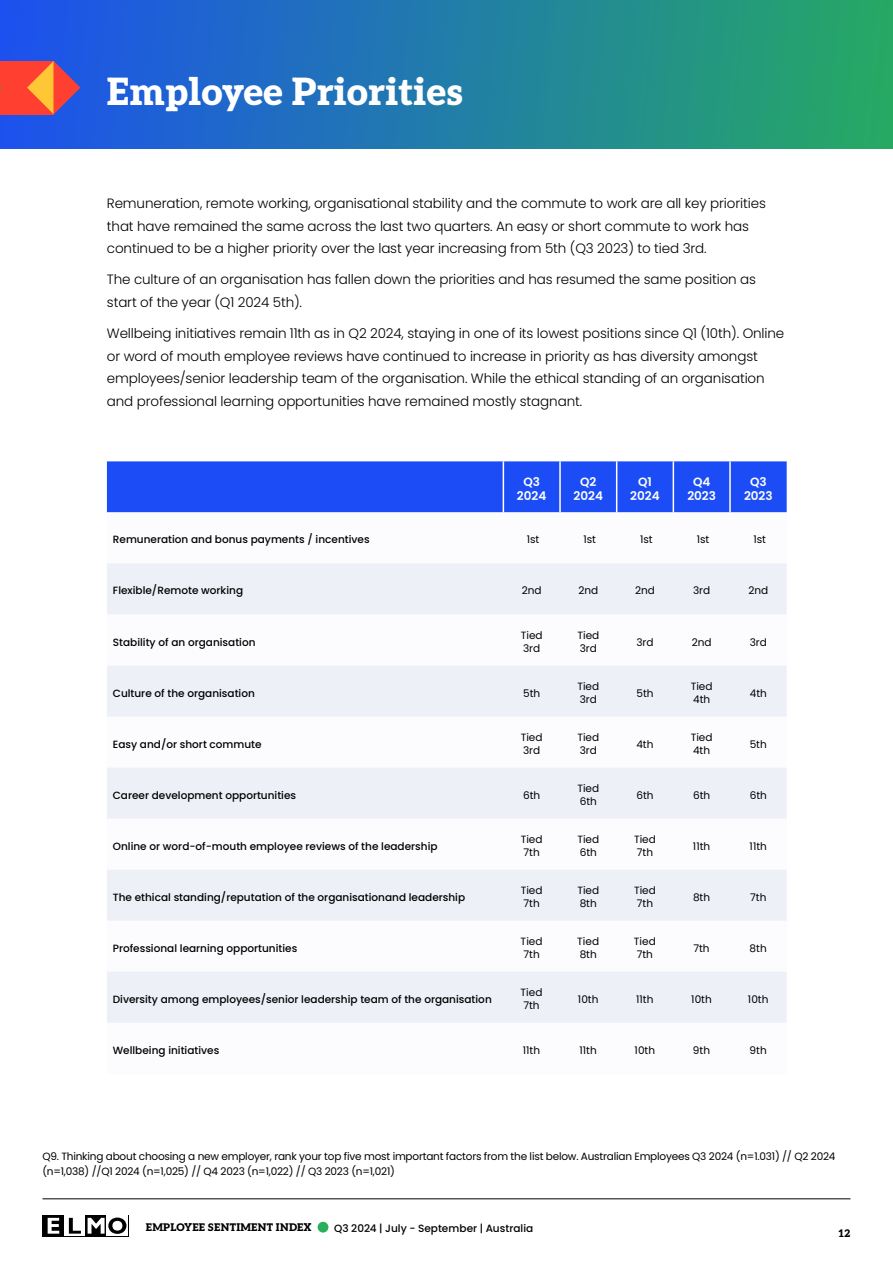
<style>
.page{position:relative;width:893px;height:1263px;background:#fff}
.page>*{position:absolute;margin:0;border:0;box-sizing:border-box;transform-origin:0 0}
.t1{font:900 37.5px "Aleo";color:#fff}
.t2{font:300 13.5px/22.5px "Poppins";letter-spacing:-.01em;color:#000}
.t3{font:600 12px/14.4px "Poppins";color:#fff;text-align:center}
.t4{font:500 10.5px "Poppins";color:#000}
.t5{font:10.5px/12.6px "Poppins";color:#000}
.t6{font:10.5px/15px "Poppins";letter-spacing:-.02em;color:#000}
.t7{font:900 10.5px "Aleo";letter-spacing:.025em;color:#000}
</style>
<div class="page">
<div style="left:0;top:0;width:893px;height:149px;background:linear-gradient(to right,#1e50ee,#26aa63)"></div>
<div style="left:0;top:61px;width:54px;height:53px;background:#ff4031"></div>
<svg style="left:27px;top:61px;width:53px;height:53px"></svg>
<div style="left:107px;top:461px;width:680px;height:51px;background:#1c4cf6"></div>
<svg style="left:107px;top:563px;width:680px;height:460px;fill:#eef0f8"></svg>
<hr style="left:503px;top:461px;width:1px;height:51px;background:#fff">
<hr style="left:559px;top:461px;width:2px;height:51px;background:#fff">
<hr style="left:616px;top:461px;width:1px;height:51px;background:#fff">
<hr style="left:673px;top:461px;width:1px;height:51px;background:#fff">
<hr style="left:729px;top:461px;width:2px;height:51px;background:#fff">
<div style="left:318px;top:1222px;width:10px;height:10px;background:#27af5a;border-radius:50%"></div>
<hr style="left:43px;top:1198px;width:807px;height:1px;background:#000">
<svg style="left:43px;top:1215px;width:86px;height:22px"></svg>
<div style="left:107px;top:1215px;width:21px;height:21px;background:#fff"></div>
<svg style="left:64px;top:1215px;width:21px;height:21px"></svg>
<svg style="left:69px;top:1218px;width:12px;height:15px"></svg>
<svg style="left:48px;top:1218px;width:11px;height:15px"></svg>
<svg style="left:88px;top:1217px;width:38px;height:17px"></svg>
<h1 class="t1" style="left:107px;top:60px;width:358px">Employee Priorities</h1>
<p class="t2" style="left:107px;top:193px;width:660px">Remuneration, remote working, organisational stability and the commute to work are all key priorities that have remained the same across the last two quarters. An easy or short commute to work has continued to be a higher priority over the last year increasing from 5th (Q3 2023) to tied 3rd.</p>
<p class="t2" style="left:107px;top:269px;width:651px">The culture of an organisation has fallen down the priorities and has resumed the same position as start of the year (Q1 2024 5th).</p>
<p class="t2" style="left:107px;top:322px;width:679px">Wellbeing initiatives remain 11th as in Q2 2024, staying in one of its lowest positions since Q1 (10th). Online or word of mouth employee reviews have continued to increase in priority as has diversity amongst employees/senior leadership team of the organisation. While the ethical standing of an organisation and professional learning opportunities have remained mostly stagnant.</p>
<p class="t3" style="left:517px;top:475px;width:31px">Q3<br>2024</p>
<p class="t3" style="left:574px;top:475px;width:31px">Q2<br>2024</p>
<p class="t3" style="left:630px;top:475px;width:31px">Q1<br>2024</p>
<p class="t3" style="left:687px;top:475px;width:30px">Q4<br>2023</p>
<p class="t3" style="left:744px;top:475px;width:30px">Q3<br>2023</p>
<p class="t4" style="left:113px;top:534px;width:258px">Remuneration and bonus payments / incentives</p>
<p class="t5" style="left:527px;top:533px;width:14px">1st</p>
<p class="t5" style="left:583px;top:533px;width:14px">1st</p>
<p class="t5" style="left:640px;top:533px;width:14px">1st</p>
<p class="t5" style="left:697px;top:533px;width:14px">1st</p>
<p class="t5" style="left:753px;top:533px;width:14px">1st</p>
<p class="t4" style="left:113px;top:585px;width:132px">Flexible/Remote working</p>
<p class="t5" style="left:522px;top:584px;width:21px">2nd</p>
<p class="t5" style="left:578px;top:584px;width:21px">2nd</p>
<p class="t5" style="left:635px;top:584px;width:21px">2nd</p>
<p class="t5" style="left:693px;top:584px;width:19px">3rd</p>
<p class="t5" style="left:748px;top:584px;width:21px">2nd</p>
<p class="t4" style="left:113px;top:636px;width:144px">Stability of an organisation</p>
<p class="t5" style="left:521px;top:629px;width:23px">Tied<br>3rd</p>
<p class="t5" style="left:577px;top:629px;width:23px">Tied<br>3rd</p>
<p class="t5" style="left:636px;top:636px;width:19px">3rd</p>
<p class="t5" style="left:692px;top:636px;width:21px">2nd</p>
<p class="t5" style="left:750px;top:636px;width:19px">3rd</p>
<p class="t4" style="left:113px;top:687px;width:143px">Culture of the organisation</p>
<p class="t5" style="left:523px;top:687px;width:19px">5th</p>
<p class="t5" style="left:577px;top:680px;width:23px">Tied<br>3rd</p>
<p class="t5" style="left:636px;top:687px;width:19px">5th</p>
<p class="t5" style="left:691px;top:680px;width:23px">Tied<br>4th</p>
<p class="t5" style="left:750px;top:687px;width:19px">4th</p>
<p class="t4" style="left:113px;top:738px;width:150px">Easy and/or short commute</p>
<p class="t5" style="left:521px;top:731px;width:23px">Tied<br>3rd</p>
<p class="t5" style="left:577px;top:731px;width:23px">Tied<br>3rd</p>
<p class="t5" style="left:636px;top:738px;width:19px">4th</p>
<p class="t5" style="left:691px;top:731px;width:23px">Tied<br>4th</p>
<p class="t5" style="left:750px;top:738px;width:19px">5th</p>
<p class="t4" style="left:113px;top:789px;width:185px">Career development opportunities</p>
<p class="t5" style="left:523px;top:789px;width:19px">6th</p>
<p class="t5" style="left:577px;top:782px;width:23px">Tied<br>6th</p>
<p class="t5" style="left:636px;top:789px;width:19px">6th</p>
<p class="t5" style="left:693px;top:789px;width:19px">6th</p>
<p class="t5" style="left:750px;top:789px;width:19px">6th</p>
<p class="t4" style="left:113px;top:840px;width:326px">Online or word-of-mouth employee reviews of the leadership</p>
<p class="t5" style="left:521px;top:833px;width:23px">Tied<br>7th</p>
<p class="t5" style="left:577px;top:833px;width:23px">Tied<br>6th</p>
<p class="t5" style="left:634px;top:833px;width:23px">Tied<br>7th</p>
<p class="t5" style="left:693px;top:840px;width:19px">11th</p>
<p class="t5" style="left:750px;top:840px;width:19px">11th</p>
<p class="t4" style="left:113px;top:891px;width:354px">The ethical standing/reputation of the organisationand leadership</p>
<p class="t5" style="left:521px;top:884px;width:23px">Tied<br>7th</p>
<p class="t5" style="left:577px;top:884px;width:23px">Tied<br>8th</p>
<p class="t5" style="left:634px;top:884px;width:23px">Tied<br>7th</p>
<p class="t5" style="left:693px;top:891px;width:19px">8th</p>
<p class="t5" style="left:750px;top:891px;width:18px">7th</p>
<p class="t4" style="left:113px;top:942px;width:186px">Professional learning opportunities</p>
<p class="t5" style="left:521px;top:935px;width:23px">Tied<br>7th</p>
<p class="t5" style="left:577px;top:935px;width:23px">Tied<br>8th</p>
<p class="t5" style="left:634px;top:935px;width:23px">Tied<br>7th</p>
<p class="t5" style="left:693px;top:942px;width:18px">7th</p>
<p class="t5" style="left:750px;top:942px;width:19px">8th</p>
<p class="t4" style="left:113px;top:993px;width:380px">Diversity among employees/senior leadership team of the organisation</p>
<p class="t5" style="left:521px;top:986px;width:23px">Tied<br>7th</p>
<p class="t5" style="left:578px;top:993px;width:22px">10th</p>
<p class="t5" style="left:636px;top:993px;width:19px">11th</p>
<p class="t5" style="left:691px;top:993px;width:22px">10th</p>
<p class="t5" style="left:748px;top:993px;width:22px">10th</p>
<p class="t4" style="left:113px;top:1044px;width:108px">Wellbeing initiatives</p>
<p class="t5" style="left:523px;top:1044px;width:19px">11th</p>
<p class="t5" style="left:580px;top:1044px;width:19px">11th</p>
<p class="t5" style="left:635px;top:1044px;width:22px">10th</p>
<p class="t5" style="left:693px;top:1044px;width:19px">9th</p>
<p class="t5" style="left:750px;top:1044px;width:19px">9th</p>
<p class="t6" style="left:42px;top:1148px;width:795px">Q9. Thinking about choosing a new employer, rank your top five most important factors from the list below. Australian Employees Q3 2024 (n=1.031) // Q2 2024 (n=1,038) //Q1 2024 (n=1,025) // Q4 2023 (n=1,022) // Q3 2023 (n=1,021)</p>
<p class="t7" style="left:146px;top:1219px;width:167px">EMPLOYEE SENTIMENT INDEX</p>
<p class="t4" style="left:334px;top:1222px;width:201px">Q3 2024 | July - September | Australia</p>
<p class="t7" style="left:838px;top:1224px;width:14px">12</p>
</div>
